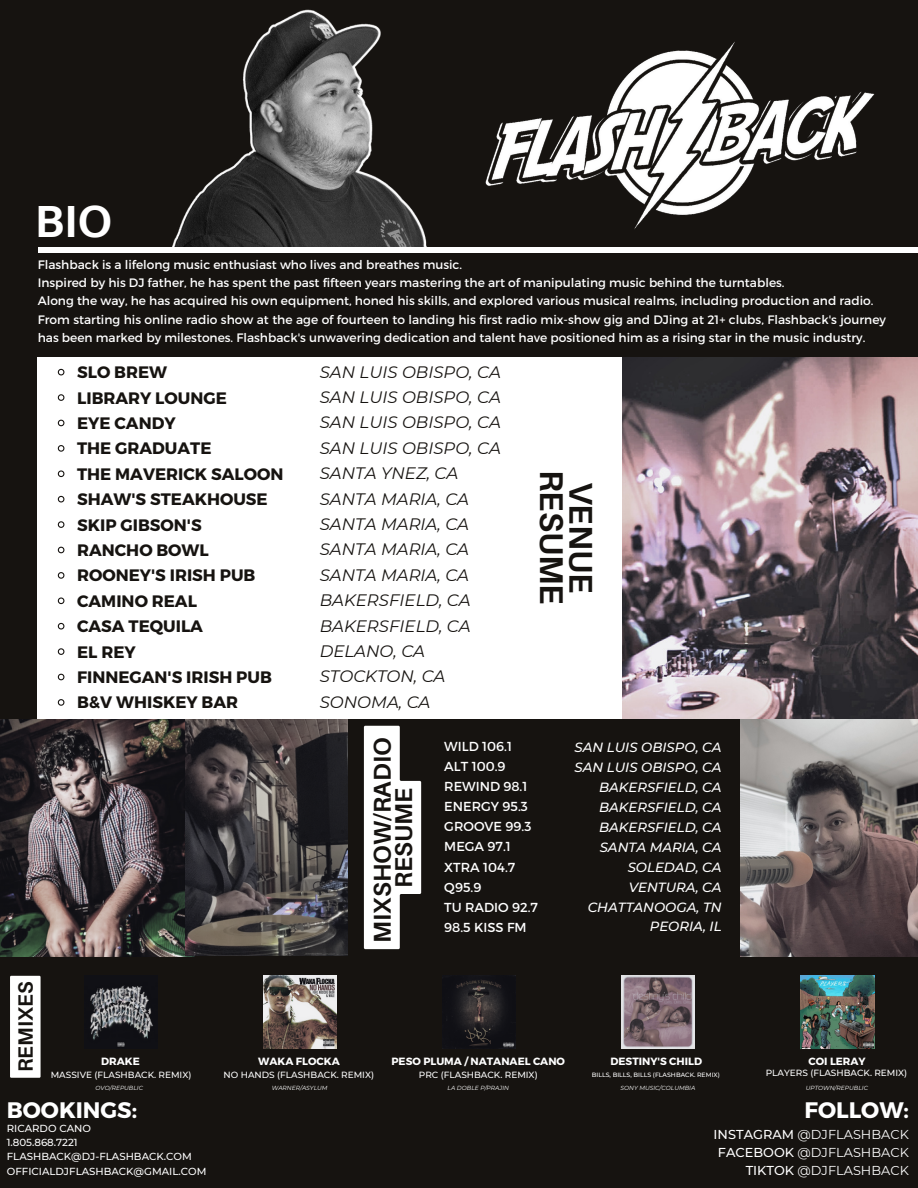
<style>
.page{position:relative;width:918px;height:1188px;background:#161310}
.page>*{position:absolute;margin:0;border:0;box-sizing:border-box;transform-origin:0 0}
.t1{font:700 45px "Aileron";color:#fff}
.t2{font:700 32.85px "Aileron";color:#161310}
.t3{font:700 24.3px "Aileron";color:#161310}
.t4{font:700 22.5px "Montserrat";color:#fff}
.t5{font:700 20.7px "Aileron";color:#161310}
.t6{font:italic 16.5px "Montserrat";color:#161310}
.t7{font:700 16.5px "Montserrat";color:#161310}
.t8{font:italic 500 13.35px "Montserrat";color:#fff}
.t9{font:13.05px "Montserrat";color:#fff}
.t10{font:12.9px "Montserrat";color:#fff}
.t11{font:12.15px/18.3px "Montserrat";color:#fff}
.t12{font:700 10.5px "Montserrat";color:#fff}
.t13{font:500 10.2px "Montserrat";color:#fff}
.t14{font:500 9px "Montserrat";color:#fff}
.t15{font:500 6.15px "Montserrat";color:#fff}
.t16{font:italic 6px "Montserrat";color:#fff}
.s1{font-weight:500}
</style>
<div class="page">
<img style="left:623px;top:357px;width:295px;height:362px">
<img style="left:0;top:719px;width:194px;height:238px">
<img style="left:186px;top:719px;width:162px;height:237px">
<div style="left:38px;top:355px;width:584px;height:364px;background:#fff"></div>
<img style="left:616px;top:42px;width:259px;height:187px">
<img style="left:740px;top:719px;width:178px;height:238px">
<img style="left:90px;top:985px;width:63px;height:62px">
<img style="left:263px;top:976px;width:74px;height:73px">
<img style="left:443px;top:979px;width:73px;height:70px">
<img style="left:622px;top:976px;width:73px;height:73px">
<img style="left:801px;top:976px;width:73px;height:73px">
<img style="left:172px;top:9px;width:444px;height:238px">
<div style="left:38px;top:247px;width:880px;height:108px;background:#fff"></div>
<div style="left:30px;top:253px;width:888px;height:104px;background:#161310"></div>
<svg style="left:57px;top:368px;width:8px;height:8px"></svg>
<svg style="left:57px;top:394px;width:8px;height:7px"></svg>
<svg style="left:57px;top:419px;width:8px;height:8px"></svg>
<svg style="left:57px;top:445px;width:8px;height:7px"></svg>
<svg style="left:57px;top:470px;width:8px;height:8px"></svg>
<svg style="left:57px;top:495px;width:8px;height:8px"></svg>
<svg style="left:57px;top:521px;width:8px;height:7px"></svg>
<svg style="left:57px;top:546px;width:8px;height:8px"></svg>
<svg style="left:57px;top:572px;width:8px;height:7px"></svg>
<svg style="left:57px;top:597px;width:8px;height:8px"></svg>
<svg style="left:57px;top:622px;width:8px;height:8px"></svg>
<svg style="left:57px;top:648px;width:8px;height:7px"></svg>
<svg style="left:57px;top:673px;width:8px;height:8px"></svg>
<svg style="left:57px;top:699px;width:8px;height:7px"></svg>
<svg style="left:364px;top:726px;width:57px;height:223px"></svg>
<div style="left:10px;top:976px;width:31px;height:102px;background:#fff"></div>
<p class="t1" style="left:35px;top:193px;width:79px">BIO</p>
<p class="t11" style="left:38px;top:255px;width:426px">Flashback is a lifelong music enthusiast who lives and breathes music.</p>
<p class="t11" style="left:38px;top:273px;width:748px">Inspired by his DJ father, he has spent the past fifteen years mastering the art of manipulating music behind the turntables.</p>
<p class="t11" style="left:38px;top:291px;width:837px">Along the way, he has acquired his own equipment, honed his skills, and explored various musical realms, including production and radio.</p>
<p class="t11" style="left:38px;top:310px;width:850px">From starting his online radio show at the age of fourteen to landing his first radio mix-show gig and DJing at 21+ clubs, Flashback's journey has been marked by milestones. Flashback's unwavering dedication and talent have positioned him as a rising star in the music industry.</p>
<p class="t5" style="left:13px;top:1072px;width:92px;rotate:-90deg">REMIXES</p>
<p class="t7" style="left:77px;top:362px;width:91px">SLO BREW</p>
<p class="t7" style="left:77px;top:387px;width:151px">LIBRARY LOUNGE</p>
<p class="t7" style="left:77px;top:412px;width:100px">EYE CANDY</p>
<p class="t7" style="left:77px;top:438px;width:136px">THE GRADUATE</p>
<p class="t7" style="left:77px;top:463px;width:208px">THE MAVERICK SALOON</p>
<p class="t7" style="left:77px;top:489px;width:192px">SHAW'S STEAKHOUSE</p>
<p class="t7" style="left:77px;top:514px;width:126px">SKIP GIBSON'S</p>
<p class="t7" style="left:77px;top:539px;width:133px">RANCHO BOWL</p>
<p class="t7" style="left:77px;top:565px;width:180px">ROONEY'S IRISH PUB</p>
<p class="t7" style="left:77px;top:590px;width:121px">CAMINO REAL</p>
<p class="t7" style="left:77px;top:616px;width:127px">CASA TEQUILA</p>
<p class="t7" style="left:77px;top:641px;width:60px">EL REY</p>
<p class="t7" style="left:77px;top:666px;width:196px">FINNEGAN'S IRISH PUB</p>
<p class="t7" style="left:77px;top:692px;width:163px">B&amp;V WHISKEY BAR</p>
<p class="t6" style="left:320px;top:362px;width:183px">SAN LUIS OBISPO, CA</p>
<p class="t6" style="left:320px;top:387px;width:183px">SAN LUIS OBISPO, CA</p>
<p class="t6" style="left:320px;top:412px;width:183px">SAN LUIS OBISPO, CA</p>
<p class="t6" style="left:320px;top:438px;width:183px">SAN LUIS OBISPO, CA</p>
<p class="t6" style="left:320px;top:463px;width:140px">SANTA YNEZ, CA</p>
<p class="t6" style="left:320px;top:489px;width:151px">SANTA MARIA, CA</p>
<p class="t6" style="left:320px;top:514px;width:151px">SANTA MARIA, CA</p>
<p class="t6" style="left:320px;top:539px;width:151px">SANTA MARIA, CA</p>
<p class="t6" style="left:320px;top:565px;width:151px">SANTA MARIA, CA</p>
<p class="t6" style="left:320px;top:590px;width:152px">BAKERSFIELD, CA</p>
<p class="t6" style="left:320px;top:616px;width:152px">BAKERSFIELD, CA</p>
<p class="t6" style="left:320px;top:641px;width:107px">DELANO, CA</p>
<p class="t6" style="left:320px;top:667px;width:127px">STOCKTON, CA</p>
<p class="t6" style="left:320px;top:692px;width:112px">SONOMA, CA</p>
<p class="t2" style="left:572px;top:470px;width:136px;rotate:90deg">RESUME</p>
<p class="t2" style="left:601px;top:482px;width:113px;rotate:90deg">VENUE</p>
<p class="t3" style="left:367px;top:943px;width:206px;rotate:-90deg">MIXSHOW/RADIO</p>
<p class="t3" style="left:389px;top:888px;width:101px;rotate:-90deg">RESUME</p>
<p class="t9" style="left:444px;top:738px;width:69px">WILD 106.1</p>
<p class="t9" style="left:444px;top:758px;width:63px">ALT 100.9</p>
<p class="t9" style="left:444px;top:778px;width:85px">REWIND 98.1</p>
<p class="t9" style="left:444px;top:798px;width:85px">ENERGY 95.3</p>
<p class="t9" style="left:444px;top:818px;width:89px">GROOVE 99.3</p>
<p class="t9" style="left:444px;top:838px;width:68px">MEGA 97.1</p>
<p class="t9" style="left:444px;top:858px;width:73px">XTRA 104.7</p>
<p class="t9" style="left:444px;top:878px;width:39px">Q95.9</p>
<p class="t9" style="left:444px;top:899px;width:95px">TU RADIO 92.7</p>
<p class="t9" style="left:444px;top:919px;width:84px">98.5 KISS FM</p>
<p class="t8" style="left:574px;top:739px;width:149px">SAN LUIS OBISPO, CA</p>
<p class="t8" style="left:574px;top:759px;width:149px">SAN LUIS OBISPO, CA</p>
<p class="t8" style="left:599px;top:779px;width:124px">BAKERSFIELD, CA</p>
<p class="t8" style="left:599px;top:799px;width:124px">BAKERSFIELD, CA</p>
<p class="t8" style="left:599px;top:819px;width:124px">BAKERSFIELD, CA</p>
<p class="t8" style="left:600px;top:839px;width:123px">SANTA MARIA, CA</p>
<p class="t8" style="left:628px;top:859px;width:95px">SOLEDAD, CA</p>
<p class="t8" style="left:629px;top:879px;width:94px">VENTURA, CA</p>
<p class="t8" style="left:588px;top:899px;width:135px">CHATTANOOGA, TN</p>
<p class="t8" style="left:650px;top:919px;width:73px">PEORIA, IL</p>
<p class="t12" style="left:101px;top:1054px;width:40px">DRAKE</p>
<p class="t12" style="left:258px;top:1054px;width:83px">WAKA FLOCKA</p>
<p class="t14" style="left:224px;top:1069px;width:152px">NO HANDS (FLASHBACK. REMIX)</p>
<p class="t14" style="left:51px;top:1069px;width:142px">MASSIVE (FLASHBACK. REMIX)</p>
<p class="t12" style="left:392px;top:1054px;width:175px">PESO PLUMA / NATANAEL CANO</p>
<p class="t14" style="left:419px;top:1069px;width:120px">PRC (FLASHBACK. REMIX)</p>
<p class="t12" style="left:610px;top:1054px;width:93px">DESTINY'S CHILD</p>
<p class="t15" style="left:592px;top:1071px;width:129px">BILLS, BILLS, BILLS (FLASHBACK. REMIX)</p>
<p class="t12" style="left:809px;top:1054px;width:59px">COI LERAY</p>
<p class="t14" style="left:766px;top:1068px;width:143px">PLAYERS (FLASHBACK. REMIX)</p>
<p class="t16" style="left:96px;top:1084px;width:49px">OVO/REPUBLIC</p>
<p class="t16" style="left:272px;top:1084px;width:57px">WARNER/ASYLUM</p>
<p class="t16" style="left:448px;top:1084px;width:63px">LA DOBLE P/PRAJIN</p>
<p class="t16" style="left:621px;top:1084px;width:76px">SONY MUSIC/COLUMBIA</p>
<p class="t16" style="left:806px;top:1084px;width:64px">UPTOWN/REPUBLIC</p>
<p class="t4" style="left:7px;top:1096px;width:132px">BOOKINGS:</p>
<p class="t13" style="left:7px;top:1122px;width:86px">RICARDO CANO</p>
<p class="t13" style="left:7px;top:1136px;width:72px">1.805.868.7221</p>
<p class="t13" style="left:7px;top:1151px;width:186px">FLASHBACK@DJ-FLASHBACK.COM</p>
<p class="t13" style="left:7px;top:1165px;width:201px">OFFICIALDJFLASHBACK@GMAIL.COM</p>
<p class="t4" style="left:805px;top:1096px;width:106px">FOLLOW:</p>
<p class="t10" style="left:714px;top:1127px;width:197px"><span class="s1">INSTAGRAM</span> @DJFLASHBACK</p>
<p class="t10" style="left:718px;top:1145px;width:192px"><span class="s1">FACEBOOK</span> @DJFLASHBACK</p>
<p class="t10" style="left:746px;top:1163px;width:165px"><span class="s1">TIKTOK</span> @DJFLASHBACK</p>
</div>
